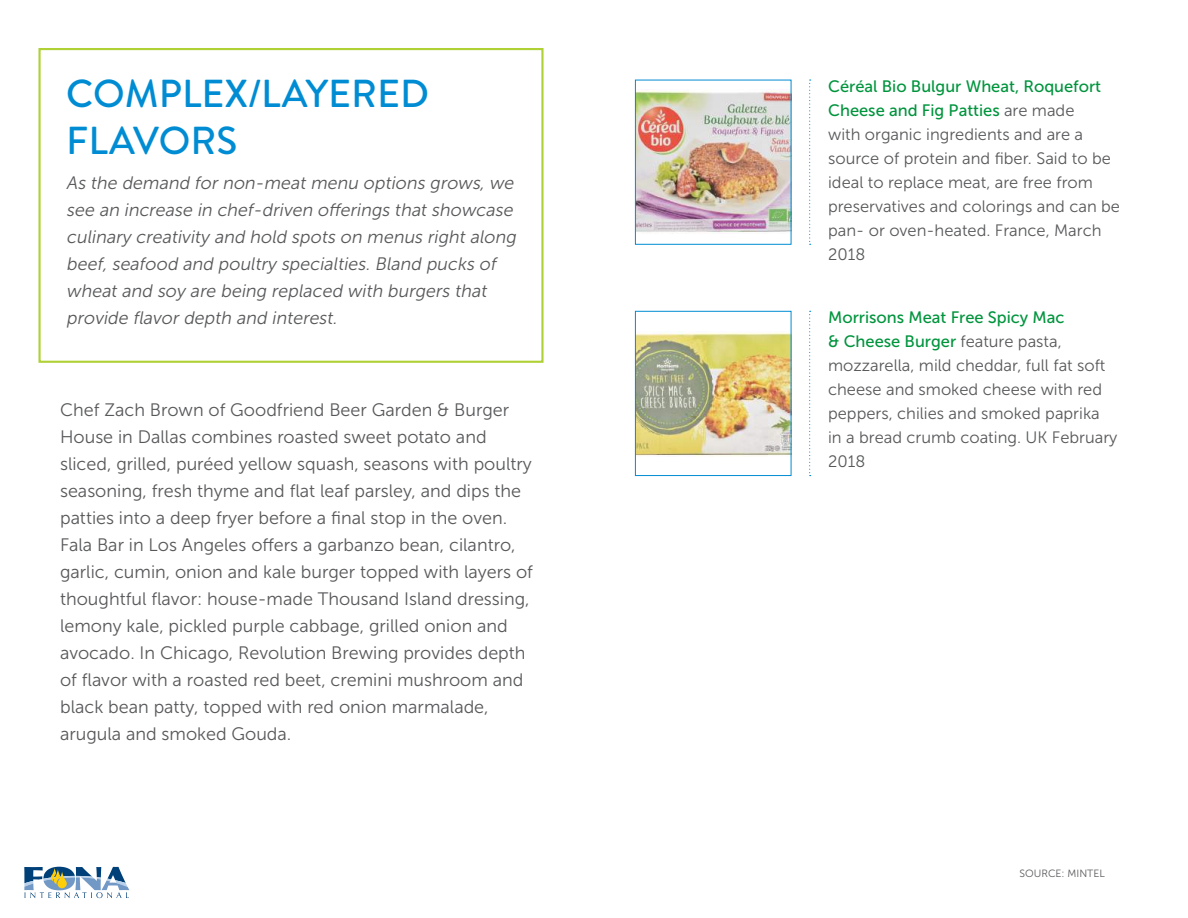
<style>
.page{position:relative;width:1188px;height:918px;background:#fff}
.page>*{position:absolute;margin:0;border:0;box-sizing:border-box;transform-origin:0 0}
.t1{font:500 39px/46.8px "Brandon Grotesque";color:#008cd3}
.t2{font:18px/27px "Museo Sans 300";color:#57585a}
.t3{font:italic 18px/27px "Museo Sans 300";color:#57585a}
.t4{font:16.5px/24px "Museo Sans 300";color:#57585a}
.t5{font:16.5px/24px "Museo Sans 500";color:#00943d}
.t6{font:10.5px "Museo Sans 300";color:#57585a}
.s1{font-family:"Museo Sans 300";color:#57585a}
</style>
<div class="page">
<svg style="left:24px;top:867px;width:105px;height:31px"></svg>
<div style="left:38px;top:48px;width:506px;height:315px;border:2px solid #b0d136"></div>
<svg style="left:809px;top:311px;width:2px;height:165px"></svg>
<img style="left:637px;top:332px;width:152px;height:124px">
<div style="left:635px;top:311px;width:156px;height:165px;border:1px solid #008cd3"></div>
<svg style="left:809px;top:80px;width:2px;height:165px"></svg>
<img style="left:637px;top:90px;width:152px;height:144px">
<h1 class="t1" style="left:66px;top:71px;width:364px">COMPLEX/LAYERED<br>FLAVORS</h1>
<p class="t3" style="left:66px;top:170px;width:455px">As the demand for non-meat menu options grows, we see an increase in chef-driven offerings that showcase culinary creativity and hold spots on menus right along beef, seafood and poultry specialties. Bland pucks of wheat and soy are being replaced with burgers that provide flavor depth and interest.</p>
<p class="t2" style="left:60px;top:396px;width:474px">Chef Zach Brown of Goodfriend Beer Garden &amp; Burger House in Dallas combines roasted sweet potato and sliced, grilled, puréed yellow squash, seasons with poultry seasoning, fresh thyme and flat leaf parsley, and dips the patties into a deep fryer before a final stop in the oven.<br>Fala Bar in Los Angeles offers a garbanzo bean, cilantro, garlic, cumin, onion and kale burger topped with layers of thoughtful flavor: house-made Thousand Island dressing, lemony kale, pickled purple cabbage, grilled onion and avocado. In Chicago, Revolution Brewing provides depth of flavor with a roasted red beet, cremini mushroom and black bean patty, topped with red onion marmalade, arugula and smoked Gouda.</p>
<p class="t5" style="left:828px;top:75px;width:275px">Céréal Bio Bulgur Wheat, Roquefort<br>Cheese and Fig Patties <span class="s1">are made</span></p>
<p class="t4" style="left:828px;top:123px;width:293px">with organic ingredients and are a source of protein and fiber. Said to be ideal to replace meat, are free from preservatives and colorings and can be pan- or oven-heated. France, March<br>2018</p>
<p class="t5" style="left:828px;top:306px;width:238px">Morrisons Meat Free Spicy Mac &amp; Cheese Burger <span class="s1">feature pasta,</span></p>
<p class="t4" style="left:828px;top:354px;width:291px">mozzarella, mild cheddar, full fat soft cheese and smoked cheese with red peppers, chilies and smoked paprika in a bread crumb coating. UK February<br>2018</p>
<p class="t6" style="left:1020px;top:868px;width:87px">SOURCE: MINTEL</p>
</div>
